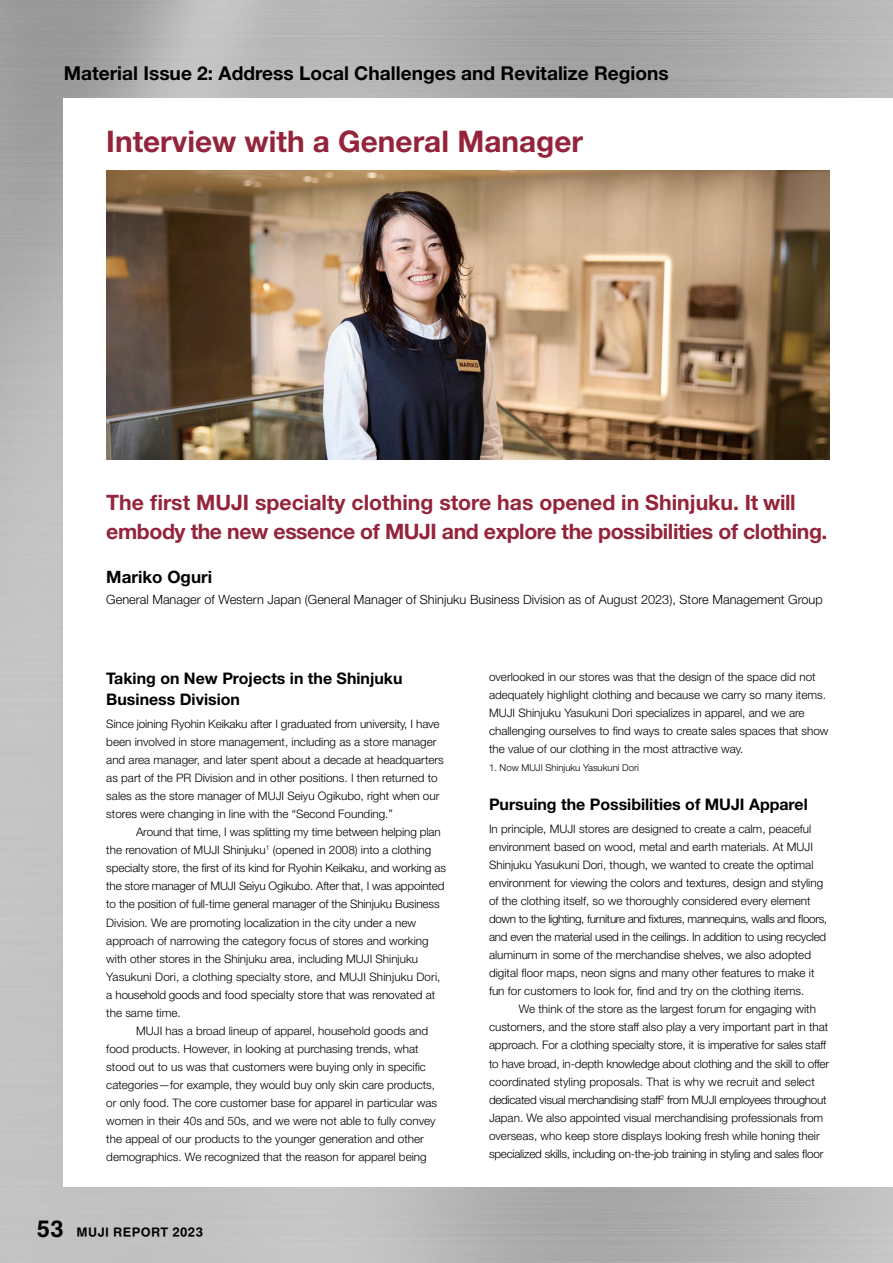
<style>
.page{position:relative;width:893px;height:1263px;background:#fff}
.page>*{position:absolute;margin:0;border:0;box-sizing:border-box;transform-origin:0 0}
.t1{font:700 29.7px "Helvetica Neue LT Std";color:#94243a}
.t2{font:700 21.3px/28.7px "Helvetica Neue LT Std";letter-spacing:-.02em;color:#94243a}
.t3{font:700 19.2px "Helvetica Neue LT Std";color:#000}
.t4{font:700 16.95px "Helvetica Neue LT Std";color:#000}
.t5{font:700 15.9px/21.3px "Helvetica Neue LT Std";color:#000}
.t6{font:300 12.75px "Helvetica Neue LT Std";color:#000}
.t7{font:300 11.7px/18px "Helvetica Neue LT Std";color:#000}
.t8{font:700 10.65px "MUJI Font 2020";letter-spacing:.04em;color:#000}
.t9{font:300 9.6px "Helvetica Neue LT Std";color:#000}
.s1{font-size:19.2px}
</style>
<div class="page">
<img style="left:106px;top:170px;width:723px;height:289px">
<h3 class="t3" style="left:64px;top:61px;width:607px">Material Issue 2: Address Local Challenges and Revitalize Regions</h3>
<h1 class="t1" style="left:106px;top:123px;width:478px">Interview with a General Manager</h1>
<h2 class="t2" style="left:106px;top:488px;width:723px">The first MUJI specialty clothing store has opened in Shinjuku. It will embody the new essence of MUJI and explore the possibilities of clothing.</h2>
<h3 class="t4" style="left:106px;top:566px;width:107px">Mariko Oguri</h3>
<p class="t6" style="left:106px;top:592px;width:718px">General Manager of Western Japan (General Manager of Shinjuku Business Division as of August 2023), Store Management Group</p>
<h3 class="t5" style="left:106px;top:667px;width:298px">Taking on New Projects in the Shinjuku<br>Business Division</h3>
<p class="t7" style="left:106px;top:714px;width:339px">Since joining Ryohin Keikaku after I graduated from university, I have been involved in store management, including as a store manager and area manager, and later spent about a decade at headquarters as part of the PR Division and in other positions. I then returned to sales as the store manager of MUJI Seiyu Ogikubo, right when our stores were changing in line with the “Second Founding.”</p>
<p class="t7" style="left:136px;top:823px;width:306px">Around that time, I was splitting my time between helping plan</p>
<p class="t7" style="left:106px;top:841px;width:327px">the renovation of MUJI Shinjuku<sup>1</sup> (opened in 2008) into a clothing</p>
<p class="t7" style="left:106px;top:859px;width:341px">specialty store, the first of its kind for Ryohin Keikaku, and working as</p>
<p class="t7" style="left:106px;top:877px;width:340px">the store manager of MUJI Seiyu Ogikubo. After that, I was appointed</p>
<p class="t7" style="left:106px;top:895px;width:335px">to the position of full-time general manager of the Shinjuku Business</p>
<p class="t7" style="left:106px;top:913px;width:311px">Division. We are promoting localization in the city under a new</p>
<p class="t7" style="left:106px;top:931px;width:324px">approach of narrowing the category focus of stores and working</p>
<p class="t7" style="left:106px;top:949px;width:313px">with other stores in the Shinjuku area, including MUJI Shinjuku</p>
<p class="t7" style="left:106px;top:967px;width:336px">Yasukuni Dori, a clothing specialty store, and MUJI Shinjuku Dori,</p>
<p class="t7" style="left:106px;top:985px;width:330px">a household goods and food specialty store that was renovated at</p>
<p class="t7" style="left:106px;top:1003px;width:76px">the same time.</p>
<p class="t7" style="left:136px;top:1021px;width:293px">MUJI has a broad lineup of apparel, household goods and</p>
<p class="t7" style="left:106px;top:1039px;width:314px">food products. However, in looking at purchasing trends, what</p>
<p class="t7" style="left:106px;top:1058px;width:321px">stood out to us was that customers were buying only in specific</p>
<p class="t7" style="left:106px;top:1076px;width:330px">categories—for example, they would buy only skin care products,</p>
<p class="t7" style="left:106px;top:1094px;width:332px">or only food. The core customer base for apparel in particular was</p>
<p class="t7" style="left:106px;top:1112px;width:331px">women in their 40s and 50s, and we were not able to fully convey</p>
<p class="t7" style="left:106px;top:1130px;width:319px">the appeal of our products to the younger generation and other</p>
<p class="t7" style="left:106px;top:1148px;width:322px">demographics. We recognized that the reason for apparel being</p>
<p class="t8" style="left:37px;top:1223px;width:168px"><span class="s1">53</span> MUJI REPORT 2023</p>
<p class="t7" style="left:489px;top:667px;width:341px">overlooked in our stores was that the design of the space did not adequately highlight clothing and because we carry so many items.<br>MUJI Shinjuku Yasukuni Dori specializes in apparel, and we are challenging ourselves to find ways to create sales spaces that show the value of our clothing in the most attractive way.</p>
<p class="t9" style="left:489px;top:762px;width:151px">1. Now MUJI Shinjuku Yasukuni Dori</p>
<h3 class="t5" style="left:489px;top:794px;width:320px">Pursuing the Possibilities of MUJI Apparel</h3>
<p class="t7" style="left:489px;top:819px;width:340px">In principle, MUJI stores are designed to create a calm, peaceful environment based on wood, metal and earth materials. At MUJI Shinjuku Yasukuni Dori, though, we wanted to create the optimal environment for viewing the colors and textures, design and styling of the clothing itself, so we thoroughly considered every element down to the lighting, furniture and fixtures, mannequins, walls and floors, and even the material used in the ceilings. In addition to using recycled aluminum in some of the merchandise shelves, we also adopted digital floor maps, neon signs and many other features to make it fun for customers to look for, find and try on the clothing items.</p>
<p class="t7" style="left:489px;top:1000px;width:342px;text-indent:30px">We think of the store as the largest forum for engaging with customers, and the store staff also play a very important part in that approach. For a clothing specialty store, it is imperative for sales staff to have broad, in-depth knowledge about clothing and the skill to offer coordinated styling proposals. That is why we recruit and select dedicated visual merchandising staff<sup>2</sup> from MUJI employees throughout Japan. We also appointed visual merchandising professionals from overseas, who keep store displays looking fresh while honing their specialized skills, including on-the-job training in styling and sales floor</p>
</div>
